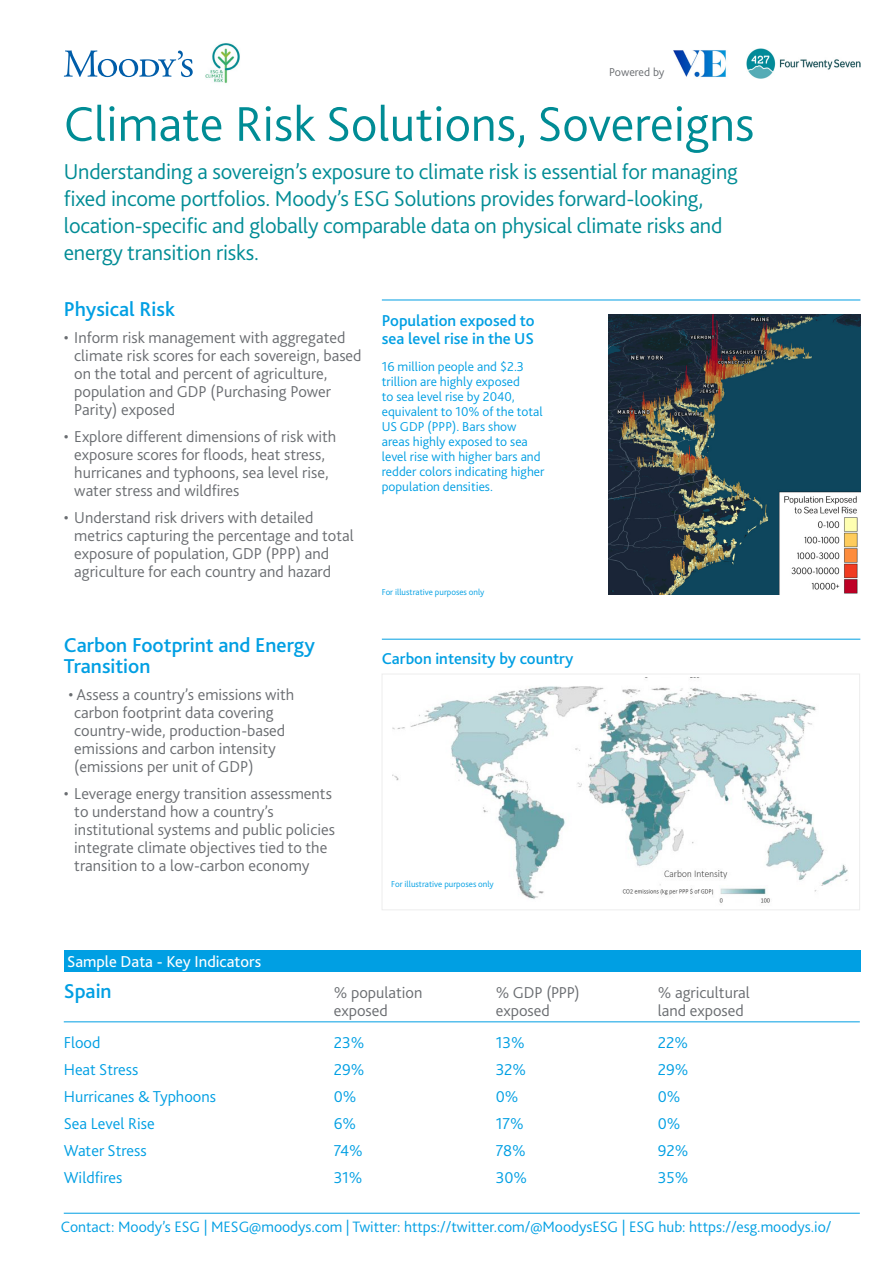
<style>
.page{position:relative;width:893px;height:1263px;background:#fff}
.page>*{position:absolute;margin:0;border:0;box-sizing:border-box;transform-origin:0 0}
.t1{font:300 51px "Bliss";color:#008c95}
.t2{font:300 22.5px/27px "Bliss";letter-spacing:-.01em;color:#008c95}
.t3{font:500 21px/21px "Bliss";color:#009fe3}
.t4{font:300 16.5px/18px "Bliss";color:#6a6d71}
.t5{font:300 16.5px "Bliss";color:#009fe3}
.t6{font:500 16.5px/18px "Bliss";color:#009fe3}
.t7{font:16.5px "Bliss";color:#fff}
.t8{font:300 15.75px "Bliss";color:#009fe3}
.t9{font:300 13.5px/15px "Bliss";color:#009fe3}
.t10{font:300 12px "Bliss";color:#6a6d71}
.t11{font:300 9px "Bliss";color:#009fe3}
</style>
<div class="page">
<div style="left:382px;top:674px;width:478px;height:236px;border:1px solid #ededed"></div>
<img style="left:392px;top:686px;width:456px;height:213px">
<img style="left:619px;top:869px;width:157px;height:34px">
<div style="left:64px;top:950px;width:796px;height:22px;background:#009fe3"></div>
<svg style="left:64px;top:50px;width:129px;height:27px"></svg>
<img style="left:673px;top:50px;width:53px;height:27px">
<img style="left:746px;top:49px;width:114px;height:29px">
<img style="left:609px;top:315px;width:252px;height:280px">
<hr style="left:64px;top:1213px;width:796px;height:1px;background:#009fe3">
<hr style="left:64px;top:1021px;width:796px;height:1px;background:#009fe3">
<hr style="left:382px;top:300px;width:478px;height:1px;background:#009fe3">
<hr style="left:382px;top:639px;width:478px;height:1px;background:#009fe3">
<img style="left:205px;top:43px;width:35px;height:40px">
<p class="t10" style="left:609px;top:65px;width:57px">Powered by</p>
<h1 class="t1" style="left:64px;top:92px;width:692px">Climate Risk Solutions, Sovereigns</h1>
<p class="t2" style="left:64px;top:158px;width:676px">Understanding a sovereign’s exposure to climate risk is essential for managing fixed income portfolios. Moody’s ESG Solutions provides forward-looking, location-specific and globally comparable data on physical climate risks and energy transition risks.</p>
<p class="t3" style="left:64px;top:298px;width:113px">Physical Risk</p>
<p class="t4" style="left:74px;top:328px;width:289px;text-indent:-10px">• Inform risk management with aggregated climate risk scores for each sovereign, based on the total and percent of agriculture, population and GDP (Purchasing Power Parity) exposed</p>
<p class="t4" style="left:74px;top:427px;width:264px;text-indent:-10px">• Explore different dimensions of risk with exposure scores for floods, heat stress, hurricanes and typhoons, sea level rise, water stress and wildfires</p>
<p class="t4" style="left:74px;top:508px;width:281px;text-indent:-10px">• Understand risk drivers with detailed metrics capturing the percentage and total exposure of population, GDP (PPP) and agriculture for each country and hazard</p>
<p class="t3" style="left:64px;top:634px;width:253px">Carbon Footprint and Energy<br>Transition</p>
<p class="t4" style="left:74px;top:685px;width:222px;text-indent:-6px">• Assess a country’s emissions with carbon footprint data covering country-wide, production-based emissions and carbon intensity (emissions per unit of GDP)</p>
<p class="t4" style="left:74px;top:784px;width:262px;text-indent:-10px">• Leverage energy transition assessments to understand how a country’s institutional systems and public policies integrate climate objectives tied to the transition to a low-carbon economy</p>
<p class="t6" style="left:382px;top:311px;width:154px">Population exposed to sea level rise in the US</p>
<p class="t9" style="left:382px;top:359px;width:164px">16 million people and $2.3 trillion are highly exposed<br>to sea level rise by 2040, equivalent to 10% of the total<br>US GDP (PPP). Bars show areas highly exposed to sea level rise with higher bars and redder colors indicating higher population densities.</p>
<p class="t11" style="left:382px;top:586px;width:104px">For illustrative purposes only</p>
<p class="t6" style="left:382px;top:650px;width:193px">Carbon intensity by country</p>
<p class="t11" style="left:391px;top:878px;width:104px">For illustrative purposes only</p>
<p class="t7" style="left:67px;top:951px;width:196px">Sample Data - Key Indicators</p>
<p class="t3" style="left:64px;top:981px;width:49px">Spain</p>
<p class="t4" style="left:334px;top:984px;width:90px">% population</p>
<p class="t4" style="left:496px;top:984px;width:85px">% GDP (PPP)</p>
<p class="t4" style="left:658px;top:984px;width:94px">% agricultural</p>
<p class="t4" style="left:334px;top:1002px;width:56px">exposed</p>
<p class="t4" style="left:496px;top:1002px;width:56px">exposed</p>
<p class="t4" style="left:658px;top:1002px;width:88px">land exposed</p>
<p class="t5" style="left:64px;top:1032px;width:38px">Flood</p>
<p class="t5" style="left:334px;top:1032px;width:32px">23%</p>
<p class="t5" style="left:496px;top:1032px;width:31px">13%</p>
<p class="t5" style="left:658px;top:1032px;width:32px">22%</p>
<p class="t5" style="left:64px;top:1059px;width:76px">Heat Stress</p>
<p class="t5" style="left:334px;top:1059px;width:32px">29%</p>
<p class="t5" style="left:496px;top:1059px;width:32px">32%</p>
<p class="t5" style="left:658px;top:1059px;width:32px">29%</p>
<p class="t5" style="left:64px;top:1086px;width:154px">Hurricanes &amp; Typhoons</p>
<p class="t5" style="left:334px;top:1086px;width:24px">0%</p>
<p class="t5" style="left:496px;top:1086px;width:24px">0%</p>
<p class="t5" style="left:658px;top:1086px;width:24px">0%</p>
<p class="t5" style="left:64px;top:1113px;width:92px">Sea Level Rise</p>
<p class="t5" style="left:334px;top:1113px;width:24px">6%</p>
<p class="t5" style="left:496px;top:1113px;width:30px">17%</p>
<p class="t5" style="left:658px;top:1113px;width:24px">0%</p>
<p class="t5" style="left:64px;top:1140px;width:84px">Water Stress</p>
<p class="t5" style="left:334px;top:1140px;width:31px">74%</p>
<p class="t5" style="left:496px;top:1140px;width:31px">78%</p>
<p class="t5" style="left:658px;top:1140px;width:32px">92%</p>
<p class="t5" style="left:64px;top:1167px;width:60px">Wildfires</p>
<p class="t5" style="left:334px;top:1167px;width:30px">31%</p>
<p class="t5" style="left:496px;top:1167px;width:33px">30%</p>
<p class="t5" style="left:658px;top:1167px;width:32px">35%</p>
<p class="t8" style="left:61px;top:1217px;width:772px">Contact: Moody’s ESG | MESG@moodys.com | Twitter: https://twitter.com/@MoodysESG | ESG hub: https://esg.moodys.io/</p>
</div>
